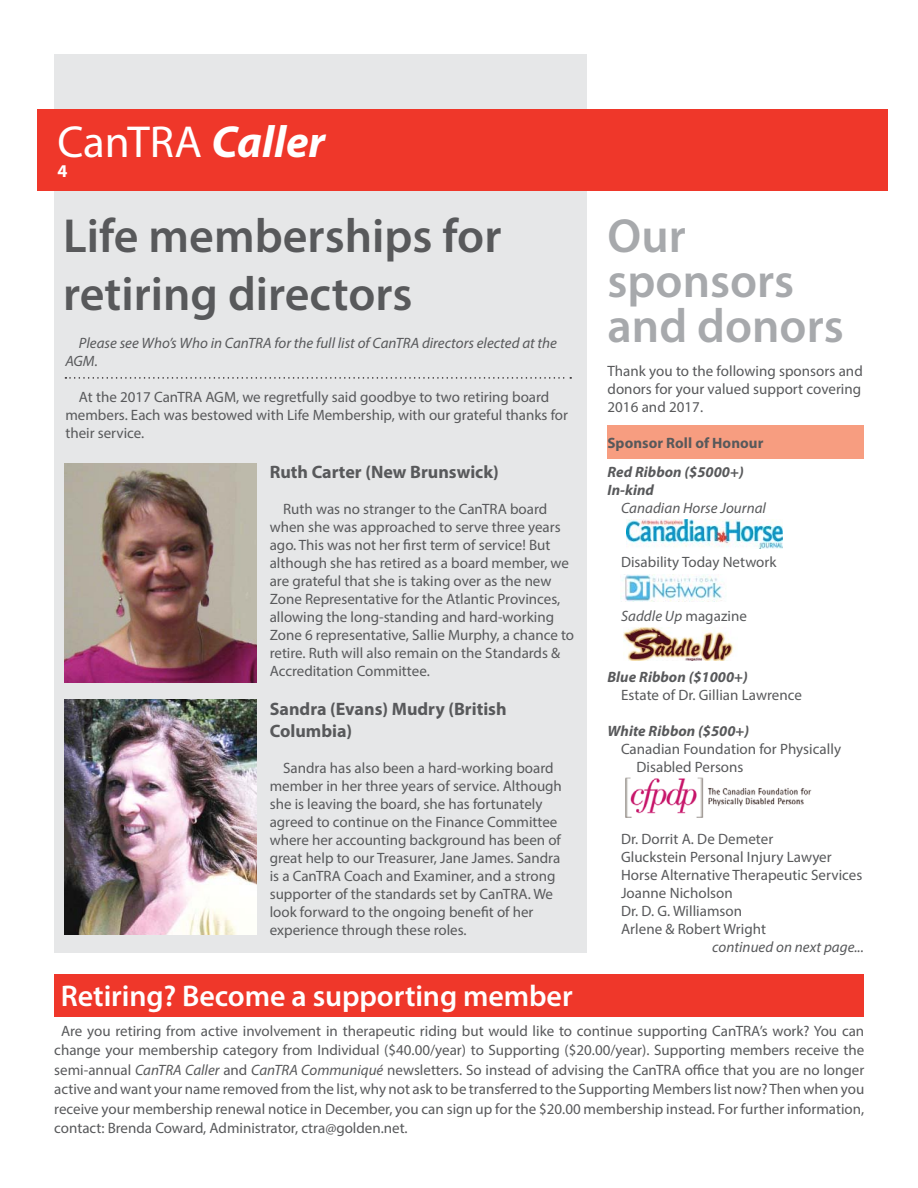
<style>
.page{position:relative;width:918px;height:1188px;background:#fff}
.page>*{position:absolute;margin:0;border:0;box-sizing:border-box;transform-origin:0 0}
.t1{font:600 48px/57.6px "Myriad Pro";color:#58595b}
.t2{font:600 48px/45px "Myriad Pro";color:#a7a9ac}
.t3{font:45px "Myriad Pro";color:#fff}
.t4{font:600 30px "Myriad Pro";letter-spacing:-.005em;color:#fff}
.t5{font:700 18px/21.6px "Myriad Pro";color:#58595b}
.t6{font:700 18px "Myriad Pro";color:#fff}
.t7{font:15px/18px "Myriad Pro";color:#58595b}
.t8{font:italic 15px/18px "Myriad Pro";color:#58595b}
.t9{font:italic 700 15px/18px "Myriad Pro";letter-spacing:.005em;color:#58595b}
.t10{font:700 15px "Myriad Pro";letter-spacing:.005em;color:#58595b}
.s1{font-weight:700;font-style:italic}
.s2{font-style:normal}
.s3{font-style:italic}
</style>
<div class="page">
<div style="left:608px;top:426px;width:256px;height:33px;background:#f79d80"></div>
<div style="left:54px;top:54px;width:533px;height:899px;background:#e6e7e8"></div>
<img style="left:65px;top:464px;width:191px;height:218px">
<img style="left:65px;top:699px;width:191px;height:235px">
<div style="left:37px;top:110px;width:850px;height:81px;background:#ef372a"></div>
<svg style="left:65px;top:377px;width:506px;height:2px"></svg>
<div style="left:54px;top:974px;width:810px;height:42px;background:#ef372a"></div>
<img style="left:627px;top:520px;width:155px;height:29px">
<img style="left:621px;top:575px;width:102px;height:27px">
<img style="left:624px;top:627px;width:110px;height:33px">
<img style="left:625px;top:778px;width:187px;height:39px">
<h2 class="t3" style="left:57px;top:125px;width:269px">CanTRA <span class="s1">Caller</span></h2>
<p class="t6" style="left:57px;top:164px;width:11px">4</p>
<h1 class="t1" style="left:63px;top:212px;width:440px">Life memberships for retiring directors</h1>
<p class="t8" style="left:65px;top:336px;width:493px;text-indent:14px">Please see Who’s Who in CanTRA for the full list of CanTRA directors elected at the<br>AGM.</p>
<p class="t7" style="left:65px;top:390px;width:504px;text-indent:14px">At the 2017 CanTRA AGM, we regretfully said goodbye to two retiring board members. Each was bestowed with Life Membership, with our grateful thanks for their service.</p>
<p class="t5" style="left:270px;top:463px;width:231px">Ruth Carter (New Brunswick)</p>
<p class="t7" style="left:270px;top:501px;width:306px;text-indent:14px">Ruth was no stranger to the CanTRA board when she was approached to serve three years ago. This was not her first term of service! But although she has retired as a board member, we are grateful that she is taking over as the new Zone Representative for the Atlantic Provinces, allowing the long-standing and hard-working Zone 6 representative, Sallie Murphy, a chance to retire. Ruth will also remain on the Standards &amp; Accreditation Committee.</p>
<p class="t5" style="left:270px;top:700px;width:238px">Sandra (Evans) Mudry (British<br>Columbia)</p>
<p class="t7" style="left:270px;top:760px;width:294px;text-indent:14px">Sandra has also been a hard-working board member in her three years of service. Although she is leaving the board, she has fortunately agreed to continue on the Finance Committee where her accounting background has been of great help to our Treasurer, Jane James. Sandra is a CanTRA Coach and Examiner, and a strong supporter of the standards set by CanTRA. We look forward to the ongoing benefit of her experience through these roles.</p>
<h3 class="t4" style="left:61px;top:985px;width:513px">Retiring? Become a supporting member</h3>
<h1 class="t2" style="left:608px;top:218px;width:238px">Our sponsors and donors</h1>
<p class="t7" style="left:608px;top:363px;width:257px;text-align:justify">Thank you to the following sponsors and donors for your valued support covering 2016 and 2017.</p>
<p class="t10" style="left:608px;top:437px;width:157px">Sponsor Roll of Honour</p>
<p class="t9" style="left:608px;top:464px;width:138px">Red Ribbon ($5000+)<br>In-kind</p>
<p class="t8" style="left:621px;top:500px;width:147px">Canadian Horse Journal</p>
<p class="t7" style="left:621px;top:554px;width:157px">Disability Today Network</p>
<p class="t8" style="left:621px;top:608px;width:127px">Saddle Up <span class="s2">magazine</span></p>
<p class="t9" style="left:608px;top:669px;width:142px">Blue Ribbon ($1000+)</p>
<p class="t7" style="left:621px;top:687px;width:183px">Estate of Dr. Gillian Lawrence</p>
<p class="t9" style="left:608px;top:723px;width:143px">White Ribbon ($500+)</p>
<p class="t7" style="left:637px;top:741px;width:206px;text-indent:-16px">Canadian Foundation for Physically<br>Disabled Persons</p>
<p class="t7" style="left:621px;top:831px;width:243px">Dr. Dorrit A. De Demeter<br>Gluckstein Personal Injury Lawyer<br>Horse Alternative Therapeutic Services<br>Joanne Nicholson<br>Dr. D. G. Williamson<br>Arlene &amp; Robert Wright</p>
<p class="t8" style="left:712px;top:939px;width:153px">continued on next page...</p>
<p class="t7" style="left:54px;top:1022px;width:812px;line-height:19.5px;text-align:justify;text-indent:7px">Are you retiring from active involvement in therapeutic riding but would like to continue supporting CanTRA’s work? You can change your membership category from Individual ($40.00/year) to Supporting ($20.00/year). Supporting members receive the semi-annual <span class="s3">CanTRA Caller</span> and <span class="s3">CanTRA Communiqué</span> newsletters. So instead of advising the CanTRA office that you are no longer active and want your name removed from the list, why not ask to be transferred to the Supporting Members list now? Then when you receive your membership renewal notice in December, you can sign up for the $20.00 membership instead. For further information, contact: Brenda Coward, Administrator, ctra@golden.net.</p>
</div>
